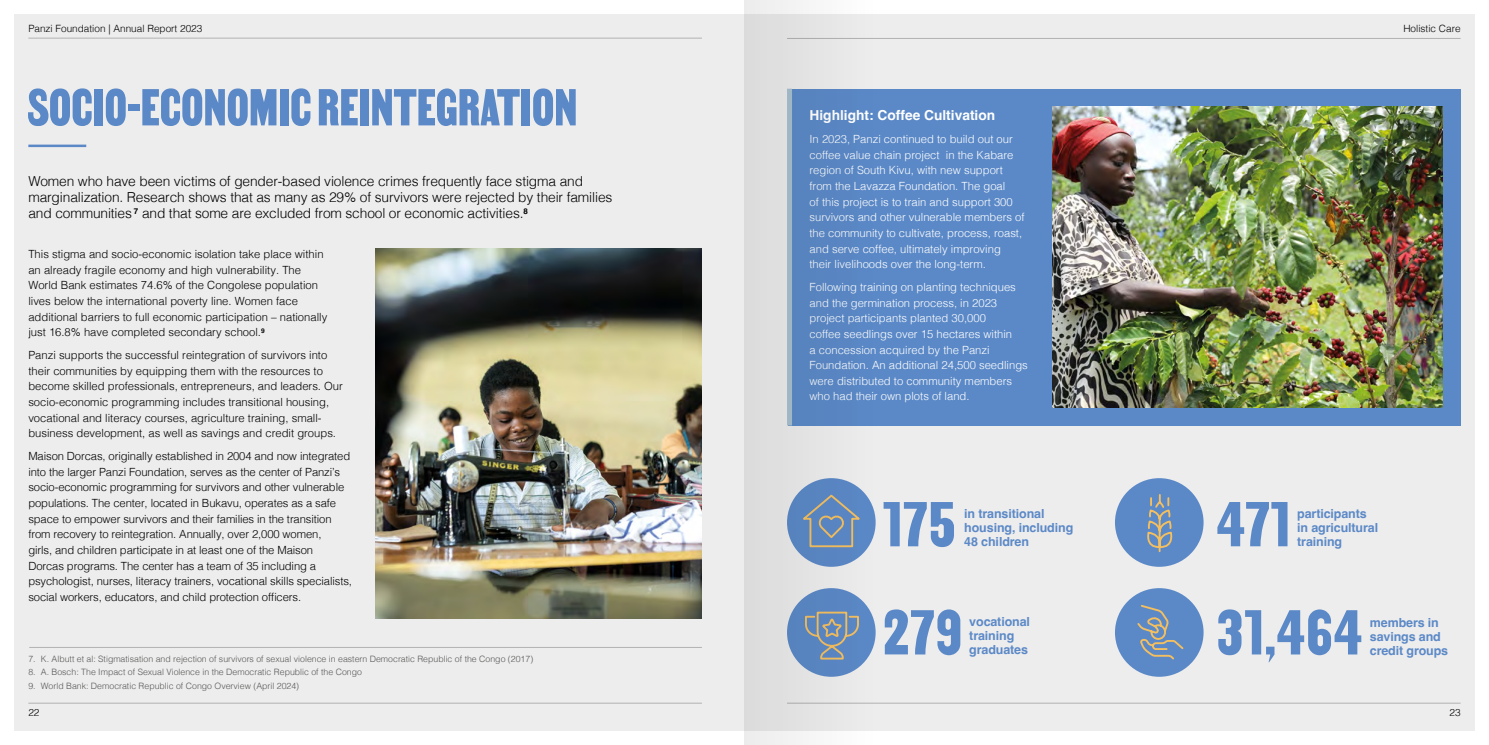
<style>
.page{position:relative;width:1489px;height:745px;background:#fff}
.page>*{position:absolute;margin:0;border:0;box-sizing:border-box;transform-origin:0 0}
.t1{font:76.25px/108.1px "MARTIN";letter-spacing:.02em;color:#5b89c7}
.t2{font:62.5px "MARTIN";color:#5b89c7}
.t3{font:300 13.75px/16.2px "Helvetica";letter-spacing:-.01em;color:#000}
.t4{font:700 13.75px "Helvetica";color:#fff}
.t5{font:700 12.5px/13.8px "Helvetica";letter-spacing:-.01em;color:#5b89c7}
.t6{font:300 11.25px/15.6px "Helvetica";color:#000}
.t7{font:300 11.25px/15.6px "Helvetica";color:#fff}
.t8{font:300 10px "Helvetica";color:#000}
.t9{font:300 8.75px "Helvetica";color:#575756}
.s1{font-size:62.5px}
</style>
<div class="page">
<div style="left:14px;top:14px;width:1460px;height:716px;background:#eeeded"></div>
<hr style="left:28px;top:144px;width:58px;height:3px;background:#5b89c7">
<div style="left:788px;top:89px;width:672px;height:336px;background:#5b89c7"></div>
<hr style="left:29px;top:646px;width:673px;height:1px;background:#b3b2b2">
<div style="left:1114px;top:478px;width:89px;height:88px;background:#5b89c7;border-radius:50%"></div>
<div style="left:1114px;top:587px;width:89px;height:89px;background:#5b89c7;border-radius:50%"></div>
<img style="left:1052px;top:106px;width:390px;height:301px">
<img style="left:376px;top:249px;width:326px;height:369px">
<svg style="left:1147px;top:494px;width:26px;height:58px"></svg>
<svg style="left:1137px;top:605px;width:47px;height:55px"></svg>
<hr style="left:28px;top:38px;width:674px;height:1px;background:#b3b2b2">
<hr style="left:787px;top:38px;width:673px;height:1px;background:#b3b2b2">
<hr style="left:28px;top:702px;width:674px;height:1px;background:#b3b2b2">
<hr style="left:787px;top:702px;width:673px;height:1px;background:#b3b2b2">
<svg style="left:744px;top:0;width:145px;height:744px"></svg>
<p class="t8" style="left:28px;top:20px;width:175px">Panzi Foundation | Annual Report 2023</p>
<h2 class="t2" style="left:27px;top:70px;width:551px">SOCIO-ECONOMIC REINTEGRATION</h2>
<p class="t3" style="left:28px;top:171px;width:585px">Women who have been victims of gender-based violence crimes frequently face stigma and marginalization. Research shows that as many as 29% of survivors were rejected by their families and communities <sup>7</sup> and that some are excluded from school or economic activities.<sup>8</sup></p>
<p class="t6" style="left:28px;top:245px;width:300px">This stigma and socio-economic isolation take place within an already fragile economy and high vulnerability. The World Bank estimates 74.6% of the Congolese population lives below the international poverty line. Women face additional barriers to full economic participation – nationally just 16.8% have completed secondary school.<sup>9</sup></p>
<p class="t6" style="left:28px;top:346px;width:316px">Panzi supports the successful reintegration of survivors into their communities by equipping them with the resources to become skilled professionals, entrepreneurs, and leaders. Our socio-economic programming includes transitional housing, vocational and literacy courses, agriculture training, small&shy;business development, as well as savings and credit groups.</p>
<p class="t6" style="left:28px;top:447px;width:325px">Maison Dorcas, originally established in 2004 and now integrated into the larger Panzi Foundation, serves as the center of Panzi’s socio-economic programming for survivors and other vulnerable populations. The center, located in Bukavu, operates as a safe space to empower survivors and their families in the transition from recovery to reintegration. Annually, over 2,000 women,<br>girls, and children participate in at least one of the Maison<br>Dorcas programs. The center has a team of 35 including a psychologist, nurses, literacy trainers, vocational skills specialists, social workers, educators, and child protection officers.</p>
<p class="t9" style="left:28px;top:650px;width:506px">7. K. Albutt et al: Stigmatisation and rejection of survivors of sexual violence in eastern Democratic Republic of the Congo (2017)</p>
<p class="t9" style="left:28px;top:664px;width:335px">8. A. Bosch: The Impact of Sexual Violence in the Democratic Republic of the Congo</p>
<p class="t9" style="left:28px;top:677px;width:272px">9. World Bank: Democratic Republic of Congo Overview (April 2024)</p>
<p class="t4" style="left:809px;top:107px;width:187px">Highlight: Coffee Cultivation</p>
<p class="t7" style="left:809px;top:130px;width:217px">In 2023, Panzi continued to build out our coffee value chain project in the Kabare region of South Kivu, with new support from the Lavazza Foundation. The goal<br>of this project is to train and support 300 survivors and other vulnerable members of the community to cultivate, process, roast, and serve coffee, ultimately improving their livelihoods over the long-term.</p>
<p class="t7" style="left:809px;top:278px;width:220px">Following training on planting techniques and the germination process, in 2023 project participants planted 30,000<br>coffee seedlings over 15 hectares within<br>a concession acquired by the Panzi Foundation. An additional 24,500 seedlings were distributed to community members who had their own plots of land.</p>
<p class="t8" style="left:1403px;top:20px;width:59px">Holistic Care</p>
<h1 class="t1" style="left:1216px;top:468px;width:146px">471<br>31<span class="s1">,</span>464</h1>
<h1 class="t1" style="left:883px;top:468px;width:80px">175<br>279</h1>
<p class="t5" style="left:1297px;top:508px;width:82px">participants in agricultural training</p>
<p class="t5" style="left:964px;top:508px;width:110px">in transitional housing, including<br>48 children</p>
<p class="t5" style="left:969px;top:616px;width:62px">vocational training graduates</p>
<p class="t5" style="left:1369px;top:617px;width:80px">members in savings and credit groups</p>
<p class="t8" style="left:28px;top:703px;width:13px">22</p>
<p class="t8" style="left:1449px;top:703px;width:13px">23</p>
</div>
